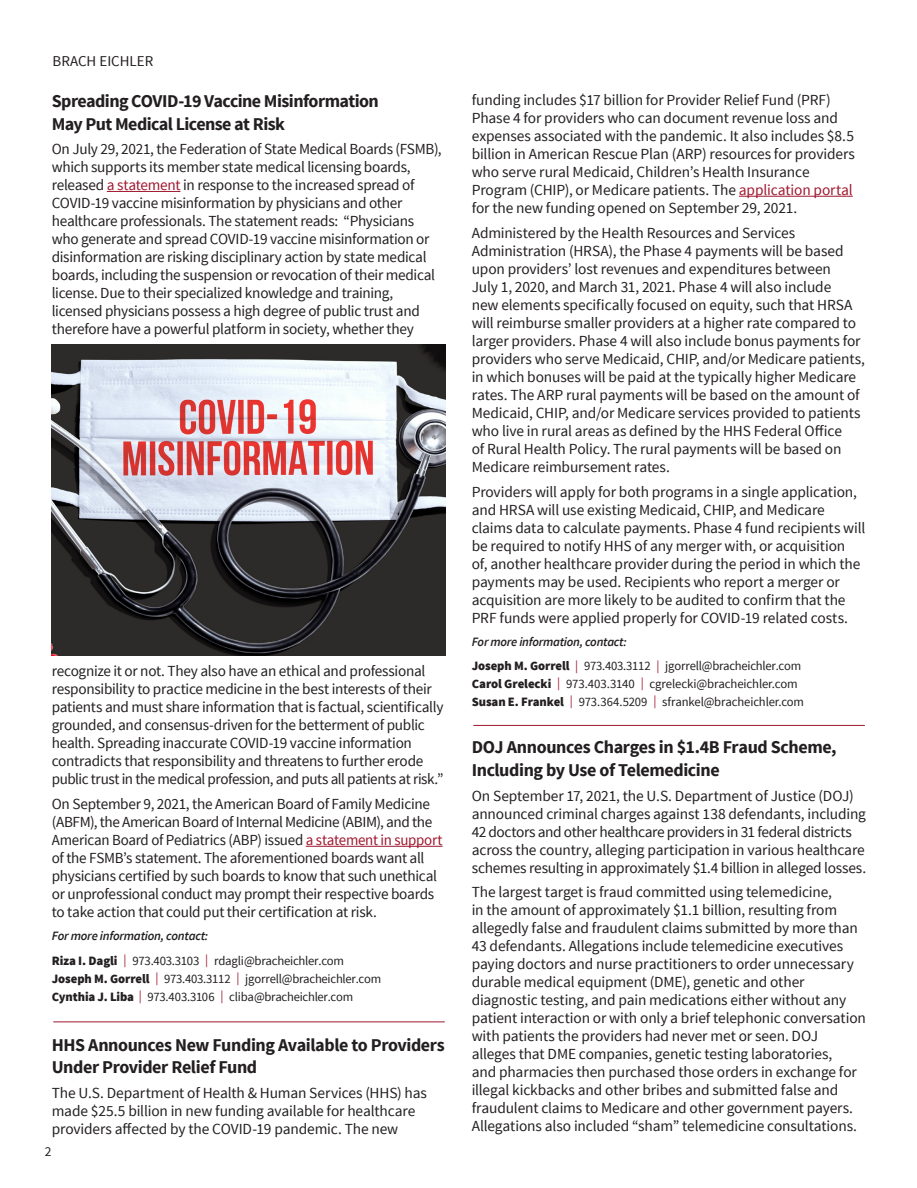
<style>
.page{position:relative;width:917px;height:1188px;background:#fff}
.page>*{position:absolute;margin:0;border:0;box-sizing:border-box;transform-origin:0 0}
.Back_Page_Contacts{font:700 18px/22.5px "Source Sans Pro";letter-spacing:-.03em;color:#231f20}
.hyperlink{font:700 18px/22.5px "Source Sans Pro";letter-spacing:-.02em;color:#231f20}
.hyperlink-2{font:15.3px/18px "Source Sans Pro";letter-spacing:-.015em;color:#231f20}
.Back_Page_Contacts-2{font:15.3px/18px "Source Sans Pro";letter-spacing:-.01em;color:#231f20}
.t1{font:15px "Source Sans Pro";color:#231f20}
.Page_Numbers_9_13_65{font:13.5px "Source Sans Pro";color:#231f20}
.hyperlink-3{font:12.75px "Source Sans Pro";letter-spacing:-.02em;color:#231f20}
.Back_Page_Contacts-3{font:12.75px "Source Sans Pro";letter-spacing:-.015em;color:#231f20}
.hyperlink-4{font:italic 600 12.75px "Source Sans Pro";letter-spacing:-.02em;color:#231f20}
.FOR_MORE_INFORMATI{font:12.75px "Source Sans Pro";letter-spacing:-.01em;color:#231f20}
.s1{color:#9f172e}
.s2{font-weight:900}
</style>
<div class="page">
<hr style="left:107px;top:191px;width:73px;height:1px;background:#9f172e">
<hr style="left:306px;top:846px;width:137px;height:1px;background:#9f172e">
<hr style="left:739px;top:196px;width:114px;height:1px;background:#9f172e">
<hr style="left:53px;top:1021px;width:392px;height:1px;background:#9f172e">
<hr style="left:473px;top:725px;width:392px;height:1px;background:#9f172e">
<img style="left:52px;top:345px;width:394px;height:311px">
<p class="t1" style="left:53px;top:52px;width:102px">BRACH EICHLER</p>
<p class="Back_Page_Contacts" style="left:52px;top:90px;width:329px">Spreading COVID-19 Vaccine Misinformation<br>May Put Medical License at Risk</p>
<p class="hyperlink-2" style="left:52px;top:140px;width:391px">On July 29, 2021, the Federation of State Medical Boards (FSMB), which supports its member state medical licensing boards, released <span class="s1">a statement</span> in response to the increased spread of COVID-19 vaccine misinformation by physicians and other healthcare professionals. The statement reads: “Physicians who generate and spread COVID-19 vaccine misinformation or disinformation are risking disciplinary action by state medical boards, including the suspension or revocation of their medical license. Due to their specialized knowledge and training, licensed physicians possess a high degree of public trust and therefore have a powerful platform in society, whether they</p>
<p class="hyperlink-2" style="left:52px;top:662px;width:393px">recognize it or not. They also have an ethical and professional responsibility to practice medicine in the best interests of their patients and must share information that is factual, scientifically grounded, and consensus-driven for the betterment of public health. Spreading inaccurate COVID-19 vaccine information contradicts that responsibility and threatens to further erode public trust in the medical profession, and puts all patients at risk.”</p>
<p class="hyperlink-2" style="left:52px;top:795px;width:392px">On September 9, 2021, the American Board of Family Medicine (ABFM), the American Board of Internal Medicine (ABIM), and the American Board of Pediatrics (ABP) issued <span class="s1">a statement in support </span>of the FSMB’s statement. The aforementioned boards want all physicians certified by such boards to know that such unethical or unprofessional conduct may prompt their respective boards to take action that could put their certification at risk.</p>
<p class="hyperlink-4" style="left:52px;top:928px;width:158px">For more information, contact:</p>
<p class="Back_Page_Contacts-3" style="left:52px;top:953px;width:294px"><span class="s2">Riza I. Dagli</span> <span class="s1">|</span> 973.403.3103 <span class="s1">|</span> rdagli@bracheichler.com</p>
<p class="hyperlink-3" style="left:52px;top:971px;width:331px"><span class="s2">Joseph M. Gorrell</span> <span class="s1">|</span> 973.403.3112 <span class="s1">|</span> jgorrell@bracheichler.com</p>
<p class="hyperlink-3" style="left:52px;top:989px;width:303px"><span class="s2">Cynthia J. Liba</span> <span class="s1">|</span> 973.403.3106 <span class="s1">|</span> cliba@bracheichler.com</p>
<p class="hyperlink" style="left:52px;top:1034px;width:394px">HHS Announces New Funding Available to Providers<br>Under Provider Relief Fund</p>
<p class="hyperlink-2" style="left:52px;top:1084px;width:377px">The U.S. Department of Health &amp; Human Services (HHS) has made $25.5 billion in new funding available for healthcare providers affected by the COVID-19 pandemic. The new</p>
<p class="Page_Numbers_9_13_65" style="left:45px;top:1143px;width:8px">2</p>
<p class="hyperlink-2" style="left:472px;top:91px;width:385px">funding includes $17 billion for Provider Relief Fund (PRF)<br>Phase 4 for providers who can document revenue loss and expenses associated with the pandemic. It also includes $8.5 billion in American Rescue Plan (ARP) resources for providers who serve rural Medicaid, Children’s Health Insurance Program (CHIP), or Medicare patients. The <span class="s1">application portal </span>for the new funding opened on September 29, 2021.</p>
<p class="hyperlink-2" style="left:472px;top:224px;width:395px">Administered by the Health Resources and Services Administration (HRSA), the Phase 4 payments will be based upon providers’ lost revenues and expenditures between<br>July 1, 2020, and March 31, 2021. Phase 4 will also include<br>new elements specifically focused on equity, such that HRSA will reimburse smaller providers at a higher rate compared to larger providers. Phase 4 will also include bonus payments for providers who serve Medicaid, CHIP, and/or Medicare patients, in which bonuses will be paid at the typically higher Medicare rates. The ARP rural payments will be based on the amount of Medicaid, CHIP, and/or Medicare services provided to patients who live in rural areas as defined by the HHS Federal Office<br>of Rural Health Policy. The rural payments will be based on Medicare reimbursement rates.</p>
<p class="hyperlink-2" style="left:472px;top:483px;width:395px">Providers will apply for both programs in a single application, and HRSA will use existing Medicaid, CHIP, and Medicare claims data to calculate payments. Phase 4 fund recipients will be required to notify HHS of any merger with, or acquisition<br>of, another healthcare provider during the period in which the payments may be used. Recipients who report a merger or acquisition are more likely to be audited to confirm that the PRF funds were applied properly for COVID-19 related costs.</p>
<p class="hyperlink-4" style="left:472px;top:634px;width:156px">For more information, contact:</p>
<p class="hyperlink-3" style="left:472px;top:658px;width:331px"><span class="s2">Joseph M. Gorrell</span> <span class="s1">|</span> 973.403.3112 <span class="s1">|</span> jgorrell@bracheichler.com</p>
<p class="FOR_MORE_INFORMATI" style="left:472px;top:676px;width:328px"><span class="s2">Carol Grelecki</span> <span class="s1">|</span> 973.403.3140 <span class="s1">|</span> cgrelecki@bracheichler.com</p>
<p class="Back_Page_Contacts-3" style="left:472px;top:694px;width:334px"><span class="s2">Susan E. Frankel</span> <span class="s1">|</span> 973.364.5209 <span class="s1">|</span> sfrankel@bracheichler.com</p>
<p class="Back_Page_Contacts" style="left:472px;top:737px;width:366px">DOJ Announces Charges in $1.4B Fraud Scheme,<br>Including by Use of Telemedicine</p>
<p class="Back_Page_Contacts-2" style="left:472px;top:787px;width:396px">On September 17, 2021, the U.S. Department of Justice (DOJ) announced criminal charges against 138 defendants, including 42 doctors and other healthcare providers in 31 federal districts across the country, alleging participation in various healthcare schemes resulting in approximately $1.4 billion in alleged losses.</p>
<p class="Back_Page_Contacts-2" style="left:472px;top:883px;width:396px">The largest target is fraud committed using telemedicine,<br>in the amount of approximately $1.1 billion, resulting from allegedly false and fraudulent claims submitted by more than 43 defendants. Allegations include telemedicine executives paying doctors and nurse practitioners to order unnecessary durable medical equipment (DME), genetic and other diagnostic testing, and pain medications either without any patient interaction or with only a brief telephonic conversation with patients the providers had never met or seen. DOJ alleges that DME companies, genetic testing laboratories,<br>and pharmacies then purchased those orders in exchange for illegal kickbacks and other bribes and submitted false and fraudulent claims to Medicare and other government payers.<br>Allegations also included “sham” telemedicine consultations.</p>
</div>
